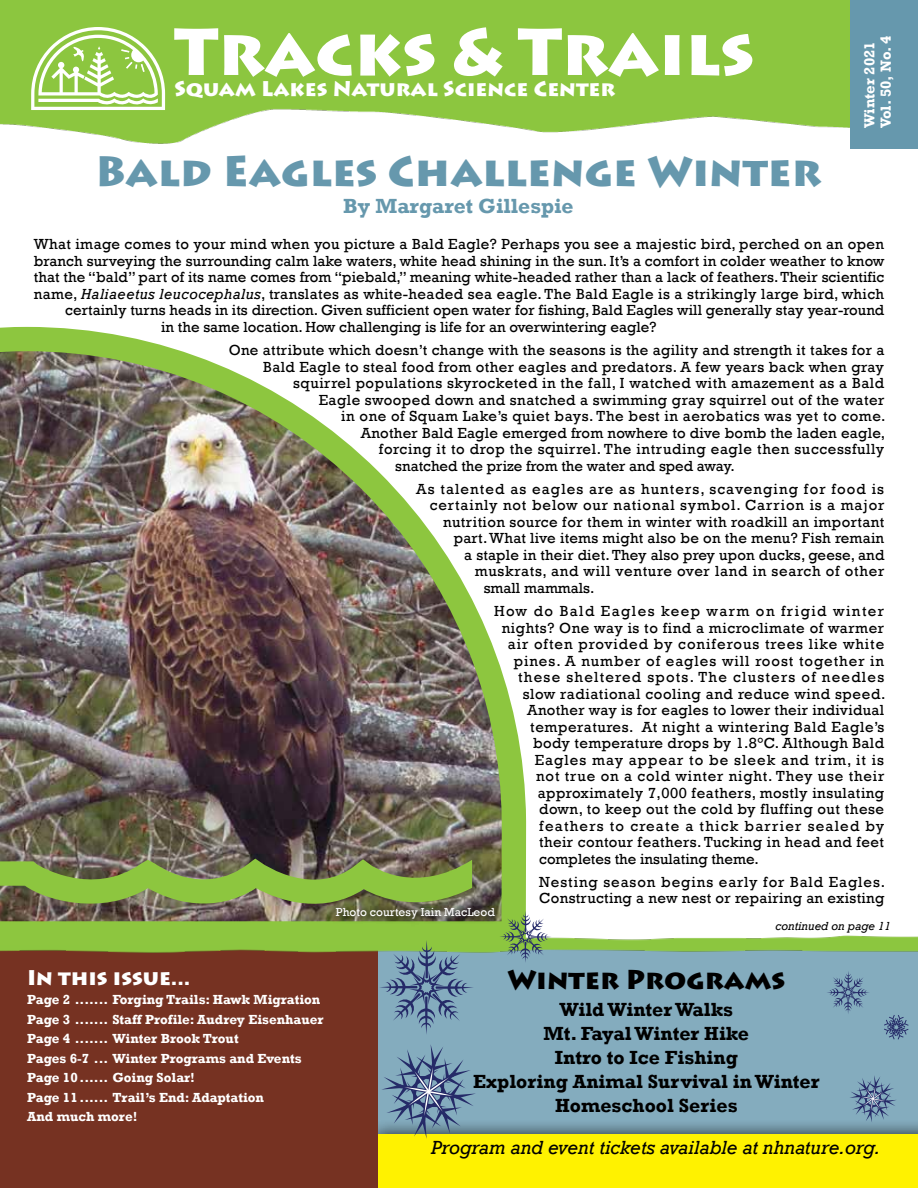
<style>
.page{position:relative;width:918px;height:1188px;background:#fff}
.page>*{position:absolute;margin:0;border:0;box-sizing:border-box;transform-origin:0 0}
.t1{font:900 66px "Lithos Pro";color:#fff}
.t2{font:900 42px "Lithos Pro";color:#6698ad}
.t3{font:900 27px "Lithos Pro";color:#000}
.t4{font:900 21px "Lithos Pro";color:#fff}
.t5{font:700 21px "Rockwell";color:#6698ad}
.t6{font:700 19.5px/24px "Rockwell";color:#000;text-align:center}
.t7{font:italic 19.5px "Rockwell";color:#000}
.t8{font:15px/16.5px "Rockwell";letter-spacing:.025em;color:#000}
.t9{font:15px "Rockwell";letter-spacing:.005em;color:#000}
.t10{font:15px "Rockwell";color:#000}
.t11{font:15px "Rockwell";letter-spacing:.065em;color:#000}
.t12{font:15px "Rockwell";letter-spacing:.08em;color:#000}
.t13{font:15px "Rockwell";letter-spacing:.07em;color:#000}
.t14{font:15px "Rockwell";letter-spacing:.06em;color:#000}
.t15{font:15px "Rockwell";letter-spacing:.05em;color:#000}
.t16{font:15px "Rockwell";letter-spacing:.055em;color:#000}
.t17{font:15px "Rockwell";letter-spacing:.095em;color:#000}
.t18{font:700 15px/16.5px "Rockwell";color:#fff}
.t19{font:700 13.5px/19.5px "Rockwell";color:#fff}
.t20{font:12px "Rockwell";color:#fff}
.t21{font:italic 12px "Rockwell";color:#000}
.s1{font-style:italic}
</style>
<div class="page">
<img style="left:0;top:0;width:918px;height:149px">
<svg style="left:31px;top:27px;width:134px;height:83px"></svg>
<div style="left:850px;top:0;width:68px;height:148px;background:#6698ad"></div>
<div style="left:378px;top:946px;width:540px;height:242px;background:#84acbe"></div>
<div style="left:363px;top:1119px;width:555px;height:69px;background:#000;opacity:.75"></div>
<div style="left:378px;top:1134px;width:540px;height:54px;background:#fff200"></div>
<div style="left:0;top:949px;width:378px;height:239px;background:#763222"></div>
<img style="left:0;top:935px;width:918px;height:18px">
<img style="left:0;top:327px;width:526px;height:619px">
<div style="left:329px;top:901px;width:173px;height:25px;background:#000;opacity:.75"></div>
<svg style="left:499px;top:911px;width:52px;height:51px"></svg>
<svg style="left:381px;top:1045px;width:95px;height:94px"></svg>
<svg style="left:849px;top:1076px;width:48px;height:47px"></svg>
<svg style="left:827px;top:971px;width:42px;height:43px"></svg>
<svg style="left:379px;top:940px;width:95px;height:94px"></svg>
<svg style="left:884px;top:1015px;width:25px;height:25px"></svg>
<h1 class="t1" style="left:174px;top:11px;width:581px">Tracks &amp; Trails</h1>
<p class="t18" style="left:861px;top:128px;width:94px;rotate:-90deg">Winter 2021<br>Vol. 50, No. 4</p>
<h3 class="t4" style="left:174px;top:75px;width:442px">Squam Lakes Natural Science Center</h3>
<h2 class="t2" style="left:95px;top:145px;width:728px">Bald Eagles Challenge Winter</h2>
<h3 class="t5" style="left:343px;top:193px;width:232px">By Margaret Gillespie</h3>
<p class="t8" style="left:34px;top:236px;width:852px">What image comes to your mind when you picture a Bald Eagle? Perhaps you see a majestic bird, perched on an open</p>
<p class="t9" style="left:34px;top:252px;width:852px">branch surveying the surrounding calm lake waters, white head shining in the sun. It’s a comfort in colder weather to know</p>
<p class="t9" style="left:34px;top:269px;width:852px">that the “bald” part of its name comes from “piebald,” meaning white-headed rather than a lack of feathers. Their scientific</p>
<p class="t8" style="left:34px;top:286px;width:852px">name, <span class="s1">Haliaeetus leucocephalus</span>, translates as white-headed sea eagle. The Bald Eagle is a strikingly large bird, which</p>
<p class="t9" style="left:65px;top:302px;width:821px">certainly turns heads in its direction. Given sufficient open water for fishing, Bald Eagles will generally stay year-round</p>
<p class="t10" style="left:161px;top:318px;width:497px">in the same location. How challenging is life for an overwintering eagle?</p>
<p class="t8" style="left:229px;top:342px;width:657px">One attribute which doesn’t change with the seasons is the agility and strength it takes for a</p>
<p class="t8" style="left:263px;top:359px;width:622px">Bald Eagle to steal food from other eagles and predators. A few years back when gray</p>
<p class="t8" style="left:293px;top:375px;width:592px">squirrel populations skyrocketed in the fall, I watched with amazement as a Bald</p>
<p class="t8" style="left:319px;top:392px;width:567px">Eagle swooped down and snatched a swimming gray squirrel out of the water</p>
<p class="t8" style="left:341px;top:408px;width:546px">in one of Squam Lake’s quiet bays. The best in aerobatics was yet to come.</p>
<p class="t8" style="left:361px;top:425px;width:526px">Another Bald Eagle emerged from nowhere to dive bomb the laden eagle,</p>
<p class="t8" style="left:379px;top:441px;width:507px">forcing it to drop the squirrel. The intruding eagle then successfully</p>
<p class="t10" style="left:395px;top:457px;width:341px">snatched the prize from the water and sped away.</p>
<p class="t13" style="left:416px;top:480px;width:469px">As talented as eagles are as hunters, scavenging for food is</p>
<p class="t14" style="left:430px;top:497px;width:456px">certainly not below our national symbol. Carrion is a major</p>
<p class="t8" style="left:443px;top:514px;width:443px">nutrition source for them in winter with roadkill an important</p>
<p class="t8" style="left:454px;top:530px;width:432px">part. What live items might also be on the menu? Fish remain</p>
<p class="t8" style="left:464px;top:547px;width:422px">a staple in their diet. They also prey upon ducks, geese, and</p>
<p class="t15" style="left:475px;top:563px;width:411px">muskrats, and will venture over land in search of other</p>
<p class="t10" style="left:484px;top:579px;width:112px">small mammals.</p>
<p class="t17" style="left:494px;top:602px;width:391px">How do Bald Eagles keep warm on frigid winter</p>
<p class="t8" style="left:502px;top:620px;width:384px">nights? One way is to find a microclimate of warmer</p>
<p class="t11" style="left:508px;top:635px;width:378px">air often provided by coniferous trees like white</p>
<p class="t11" style="left:514px;top:652px;width:372px">pines. A number of eagles will roost together in</p>
<p class="t12" style="left:518px;top:668px;width:367px">these sheltered spots. The clusters of needles</p>
<p class="t8" style="left:523px;top:686px;width:364px">slow radiational cooling and reduce wind speed.</p>
<p class="t8" style="left:527px;top:702px;width:358px">Another way is for eagles to lower their individual</p>
<p class="t8" style="left:530px;top:719px;width:356px">temperatures. At night a wintering Bald Eagle’s</p>
<p class="t8" style="left:533px;top:735px;width:352px">body temperature drops by 1.8°C. Although Bald</p>
<p class="t11" style="left:535px;top:751px;width:351px">Eagles may appear to be sleek and trim, it is</p>
<p class="t16" style="left:536px;top:767px;width:350px">not true on a cold winter night. They use their</p>
<p class="t8" style="left:538px;top:785px;width:348px">approximately 7,000 feathers, mostly insulating</p>
<p class="t8" style="left:539px;top:801px;width:346px">down, to keep out the cold by fluffing out these</p>
<p class="t12" style="left:539px;top:817px;width:347px">feathers to create a thick barrier sealed by</p>
<p class="t8" style="left:539px;top:834px;width:346px">their contour feathers. Tucking in head and feet</p>
<p class="t10" style="left:539px;top:850px;width:221px">completes the insulating theme.</p>
<p class="t8" style="left:539px;top:874px;width:348px">Nesting season begins early for Bald Eagles.<br>Constructing a new nest or repairing an existing</p>
<p class="t20" style="left:336px;top:906px;width:161px">Photo courtesy Iain MacLeod</p>
<h3 class="t4" style="left:27px;top:964px;width:165px">In this issue...</h3>
<p class="t19" style="left:27px;top:990px;width:298px">Page 2 ....... Forging Trails: Hawk Migration Page 3 ....... Staff Profile: Audrey Eisenhauer Page 4 ....... Winter Brook Trout<br>Pages 6-7 ... Winter Programs and Events Page 10...... Going Solar!<br>Page 11...... Trail’s End: Adaptation<br>And much more!</p>
<p class="t21" style="left:775px;top:919px;width:117px">continued on page 11</p>
<h3 class="t3" style="left:508px;top:963px;width:279px">Winter Programs</h3>
<h3 class="t6" style="left:473px;top:997px;width:348px">Wild Winter Walks<br>Mt. Fayal Winter Hike<br>Intro to Ice Fishing<br>Exploring Animal Survival in Winter<br>Homeschool Series</h3>
<h3 class="t7" style="left:431px;top:1136px;width:450px">Program and event tickets available at nhnature.org.</h3>
</div>
